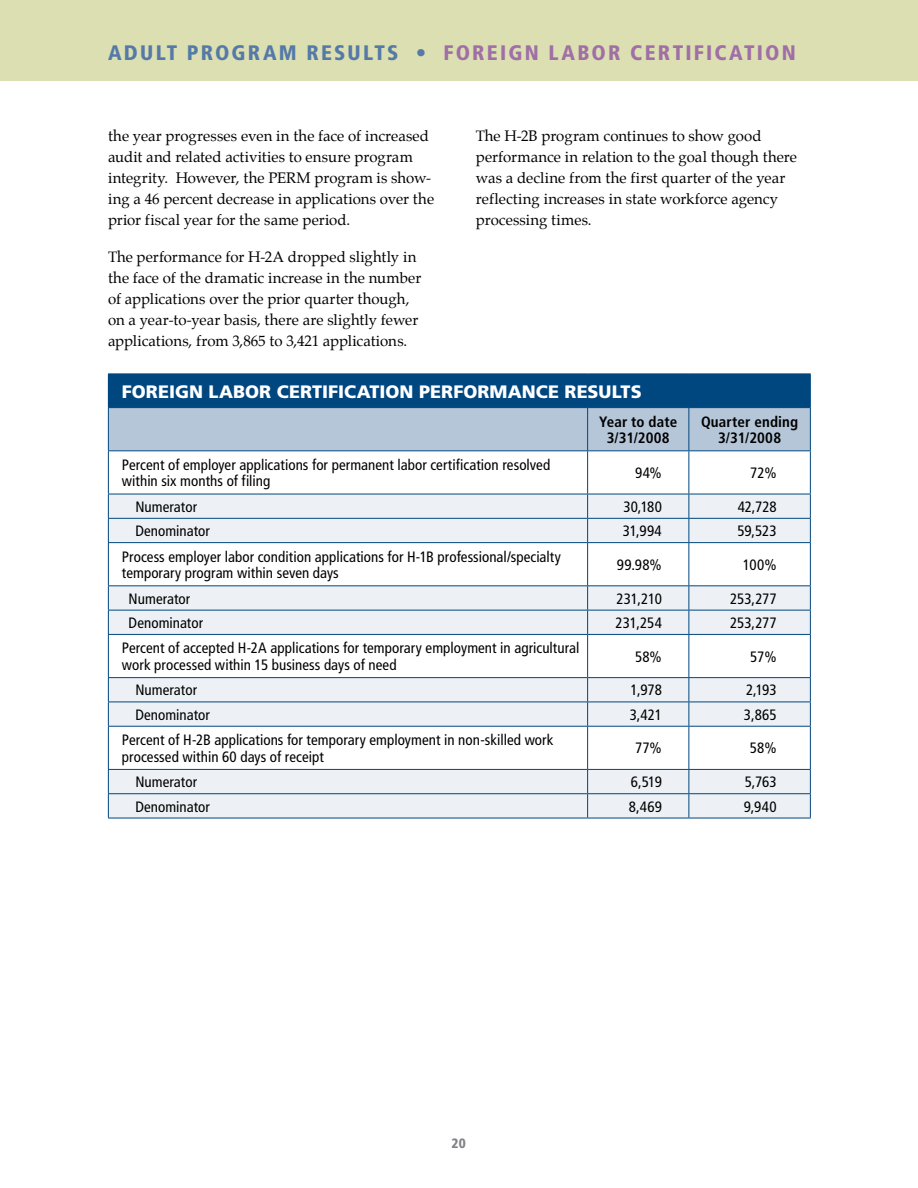
<style>
.page{position:relative;width:918px;height:1188px;background:#fff}
.page>*{position:absolute;margin:0;border:0;box-sizing:border-box;transform-origin:0 0}
.t1{font:900 condensed 21px "Frutiger LT";letter-spacing:.105em;color:#9f6fa6}
.t2{font:900 18px "Frutiger LT";letter-spacing:.005em;color:#fff}
.t3{font:condensed 15px/16.5px "Frutiger LT";letter-spacing:.005em;color:#000}
.t4{font:15px/21px "Palatino";color:#000}
.t5{font:700 condensed 15px/16.5px "Frutiger LT";letter-spacing:.01em;color:#000;text-align:center}
.t6{font:900 condensed 13.5px "Frutiger LT";color:#808285}
.s1{color:#557aa8}
</style>
<div class="page">
<div style="left:0;top:0;width:918px;height:81px;background:#dcdfb2"></div>
<div style="left:108px;top:374px;width:702px;height:34px;background:#00467f"></div>
<div style="left:109px;top:408px;width:701px;height:42px;background:#b5c6d8"></div>
<svg style="left:109px;top:451px;width:701px;height:43px"></svg>
<svg style="left:109px;top:495px;width:701px;height:323px;fill:#edf1f5"></svg>
<hr style="left:108px;top:408px;width:1px;height:42px;background:#00467f">
<hr style="left:587px;top:408px;width:1px;height:42px;background:#00467f">
<hr style="left:688px;top:408px;width:1px;height:42px;background:#00467f">
<hr style="left:810px;top:408px;width:1px;height:42px;background:#00467f">
<hr style="left:108px;top:450px;width:480px;height:1px;background:#00467f">
<hr style="left:108px;top:451px;width:1px;height:43px;background:#00467f">
<hr style="left:588px;top:450px;width:101px;height:1px;background:#00467f">
<hr style="left:587px;top:451px;width:1px;height:43px;background:#00467f">
<hr style="left:689px;top:450px;width:122px;height:1px;background:#00467f">
<hr style="left:688px;top:451px;width:1px;height:43px;background:#00467f">
<hr style="left:810px;top:451px;width:1px;height:43px;background:#00467f">
<hr style="left:108px;top:494px;width:480px;height:1px;background:#00467f">
<hr style="left:588px;top:494px;width:101px;height:1px;background:#00467f">
<hr style="left:689px;top:494px;width:122px;height:1px;background:#00467f">
<hr style="left:108px;top:518px;width:480px;height:1px;background:#00467f">
<svg style="left:108px;top:494px;width:1px;height:48px"></svg>
<hr style="left:588px;top:518px;width:101px;height:1px;background:#00467f">
<svg style="left:587px;top:494px;width:1px;height:48px"></svg>
<hr style="left:689px;top:518px;width:122px;height:1px;background:#00467f">
<svg style="left:688px;top:494px;width:1px;height:48px"></svg>
<svg style="left:810px;top:494px;width:1px;height:48px"></svg>
<hr style="left:108px;top:542px;width:480px;height:1px;background:#00467f">
<hr style="left:108px;top:543px;width:1px;height:42px;background:#00467f">
<hr style="left:588px;top:542px;width:101px;height:1px;background:#00467f">
<hr style="left:587px;top:543px;width:1px;height:42px;background:#00467f">
<hr style="left:689px;top:542px;width:122px;height:1px;background:#00467f">
<hr style="left:688px;top:543px;width:1px;height:42px;background:#00467f">
<hr style="left:810px;top:543px;width:1px;height:42px;background:#00467f">
<hr style="left:108px;top:585px;width:480px;height:1px;background:#00467f">
<hr style="left:588px;top:585px;width:101px;height:1px;background:#00467f">
<hr style="left:689px;top:585px;width:122px;height:1px;background:#00467f">
<hr style="left:108px;top:610px;width:480px;height:1px;background:#00467f">
<svg style="left:108px;top:586px;width:1px;height:48px"></svg>
<hr style="left:588px;top:610px;width:101px;height:1px;background:#00467f">
<svg style="left:587px;top:586px;width:1px;height:48px"></svg>
<hr style="left:689px;top:610px;width:122px;height:1px;background:#00467f">
<svg style="left:688px;top:586px;width:1px;height:48px"></svg>
<svg style="left:810px;top:586px;width:1px;height:48px"></svg>
<hr style="left:108px;top:634px;width:480px;height:1px;background:#00467f">
<hr style="left:108px;top:635px;width:1px;height:42px;background:#00467f">
<hr style="left:588px;top:634px;width:101px;height:1px;background:#00467f">
<hr style="left:587px;top:635px;width:1px;height:42px;background:#00467f">
<hr style="left:689px;top:634px;width:122px;height:1px;background:#00467f">
<hr style="left:688px;top:635px;width:1px;height:42px;background:#00467f">
<hr style="left:810px;top:635px;width:1px;height:42px;background:#00467f">
<hr style="left:108px;top:677px;width:480px;height:1px;background:#00467f">
<hr style="left:588px;top:677px;width:101px;height:1px;background:#00467f">
<hr style="left:689px;top:677px;width:122px;height:1px;background:#00467f">
<hr style="left:108px;top:702px;width:480px;height:1px;background:#00467f">
<svg style="left:108px;top:678px;width:1px;height:48px"></svg>
<hr style="left:588px;top:702px;width:101px;height:1px;background:#00467f">
<svg style="left:587px;top:678px;width:1px;height:48px"></svg>
<hr style="left:689px;top:702px;width:122px;height:1px;background:#00467f">
<svg style="left:688px;top:678px;width:1px;height:48px"></svg>
<svg style="left:810px;top:678px;width:1px;height:48px"></svg>
<hr style="left:108px;top:726px;width:480px;height:1px;background:#00467f">
<hr style="left:108px;top:727px;width:1px;height:42px;background:#00467f">
<hr style="left:588px;top:726px;width:101px;height:1px;background:#00467f">
<hr style="left:587px;top:727px;width:1px;height:42px;background:#00467f">
<hr style="left:689px;top:726px;width:122px;height:1px;background:#00467f">
<hr style="left:688px;top:727px;width:1px;height:42px;background:#00467f">
<hr style="left:810px;top:727px;width:1px;height:42px;background:#00467f">
<hr style="left:108px;top:769px;width:480px;height:1px;background:#00467f">
<hr style="left:588px;top:769px;width:101px;height:1px;background:#00467f">
<hr style="left:689px;top:769px;width:122px;height:1px;background:#00467f">
<svg style="left:108px;top:770px;width:1px;height:48px"></svg>
<svg style="left:587px;top:770px;width:1px;height:48px"></svg>
<svg style="left:688px;top:770px;width:1px;height:48px"></svg>
<svg style="left:810px;top:770px;width:1px;height:48px"></svg>
<hr style="left:810px;top:374px;width:1px;height:33px;background:#00467f">
<hr style="left:689px;top:407px;width:122px;height:1px;background:#00467f">
<hr style="left:108px;top:793px;width:480px;height:1px;background:#00467f">
<hr style="left:588px;top:793px;width:101px;height:1px;background:#00467f">
<hr style="left:689px;top:793px;width:122px;height:1px;background:#00467f">
<hr style="left:108px;top:818px;width:480px;height:1px;background:#00467f">
<hr style="left:588px;top:818px;width:101px;height:1px;background:#00467f">
<hr style="left:689px;top:818px;width:122px;height:1px;background:#00467f">
<h1 class="t1" style="left:108px;top:40px;width:689px"><span class="s1">ADULT PROGRAM RESULTS •</span> FOREIGN LABOR CERTIFICATION</h1>
<p class="t4" style="left:108px;top:126px;width:328px">the year progresses even in the face of increased audit and related activities to ensure program integrity. However, the PERM program is show&shy;ing a 46 percent decrease in applications over the prior fiscal year for the same period.</p>
<p class="t4" style="left:108px;top:247px;width:315px">The performance for H-2A dropped slightly in the face of the dramatic increase in the number of applications over the prior quarter though, on a year-to-year basis, there are slightly fewer applications, from 3,865 to 3,421 applications.</p>
<p class="t4" style="left:476px;top:126px;width:323px">The H-2B program continues to show good performance in relation to the goal though there was a decline from the first quarter of the year reflecting increases in state workforce agency processing times.</p>
<p class="t2" style="left:122px;top:381px;width:521px">FOREIGN LABOR CERTIFICATION PERFORMANCE RESULTS</p>
<p class="t5" style="left:599px;top:413px;width:79px">Year to date<br>3/31/2008</p>
<p class="t5" style="left:701px;top:413px;width:99px">Quarter ending<br>3/31/2008</p>
<p class="t3" style="left:122px;top:456px;width:430px">Percent of employer applications for permanent labor certification resolved within six months of filing</p>
<p class="t3" style="left:635px;top:465px;width:28px">94%</p>
<p class="t3" style="left:750px;top:465px;width:28px">72%</p>
<p class="t3" style="left:135px;top:498px;width:63px">Numerator</p>
<p class="t3" style="left:623px;top:498px;width:40px">30,180</p>
<p class="t3" style="left:738px;top:498px;width:40px">42,728</p>
<p class="t3" style="left:135px;top:523px;width:76px">Denominator</p>
<p class="t3" style="left:623px;top:523px;width:41px">31,994</p>
<p class="t3" style="left:737px;top:523px;width:41px">59,523</p>
<p class="t3" style="left:122px;top:548px;width:441px">Process employer labor condition applications for H-1B professional/specialty temporary program within seven days</p>
<p class="t3" style="left:617px;top:557px;width:46px">99.98%</p>
<p class="t3" style="left:743px;top:557px;width:35px">100%</p>
<p class="t3" style="left:129px;top:590px;width:63px">Numerator</p>
<p class="t3" style="left:617px;top:590px;width:47px">231,210</p>
<p class="t3" style="left:730px;top:590px;width:48px">253,277</p>
<p class="t3" style="left:129px;top:615px;width:76px">Denominator</p>
<p class="t3" style="left:616px;top:615px;width:48px">231,254</p>
<p class="t3" style="left:730px;top:615px;width:48px">253,277</p>
<p class="t3" style="left:122px;top:640px;width:459px">Percent of accepted H-2A applications for temporary employment in agricultural work processed within 15 business days of need</p>
<p class="t3" style="left:635px;top:648px;width:28px">58%</p>
<p class="t3" style="left:750px;top:648px;width:28px">57%</p>
<p class="t3" style="left:135px;top:682px;width:63px">Numerator</p>
<p class="t3" style="left:631px;top:682px;width:33px">1,978</p>
<p class="t3" style="left:746px;top:682px;width:32px">2,193</p>
<p class="t3" style="left:135px;top:706px;width:76px">Denominator</p>
<p class="t3" style="left:630px;top:706px;width:34px">3,421</p>
<p class="t3" style="left:744px;top:706px;width:34px">3,865</p>
<p class="t3" style="left:122px;top:732px;width:433px">Percent of H-2B applications for temporary employment in non-skilled work processed within 60 days of receipt</p>
<p class="t3" style="left:635px;top:740px;width:28px">77%</p>
<p class="t3" style="left:750px;top:740px;width:28px">58%</p>
<p class="t3" style="left:135px;top:774px;width:63px">Numerator</p>
<p class="t3" style="left:631px;top:774px;width:33px">6,519</p>
<p class="t3" style="left:745px;top:774px;width:33px">5,763</p>
<p class="t3" style="left:135px;top:798px;width:76px">Denominator</p>
<p class="t3" style="left:629px;top:798px;width:34px">8,469</p>
<p class="t3" style="left:744px;top:798px;width:34px">9,940</p>
<p class="t6" style="left:452px;top:1136px;width:16px">20</p>
</div>
